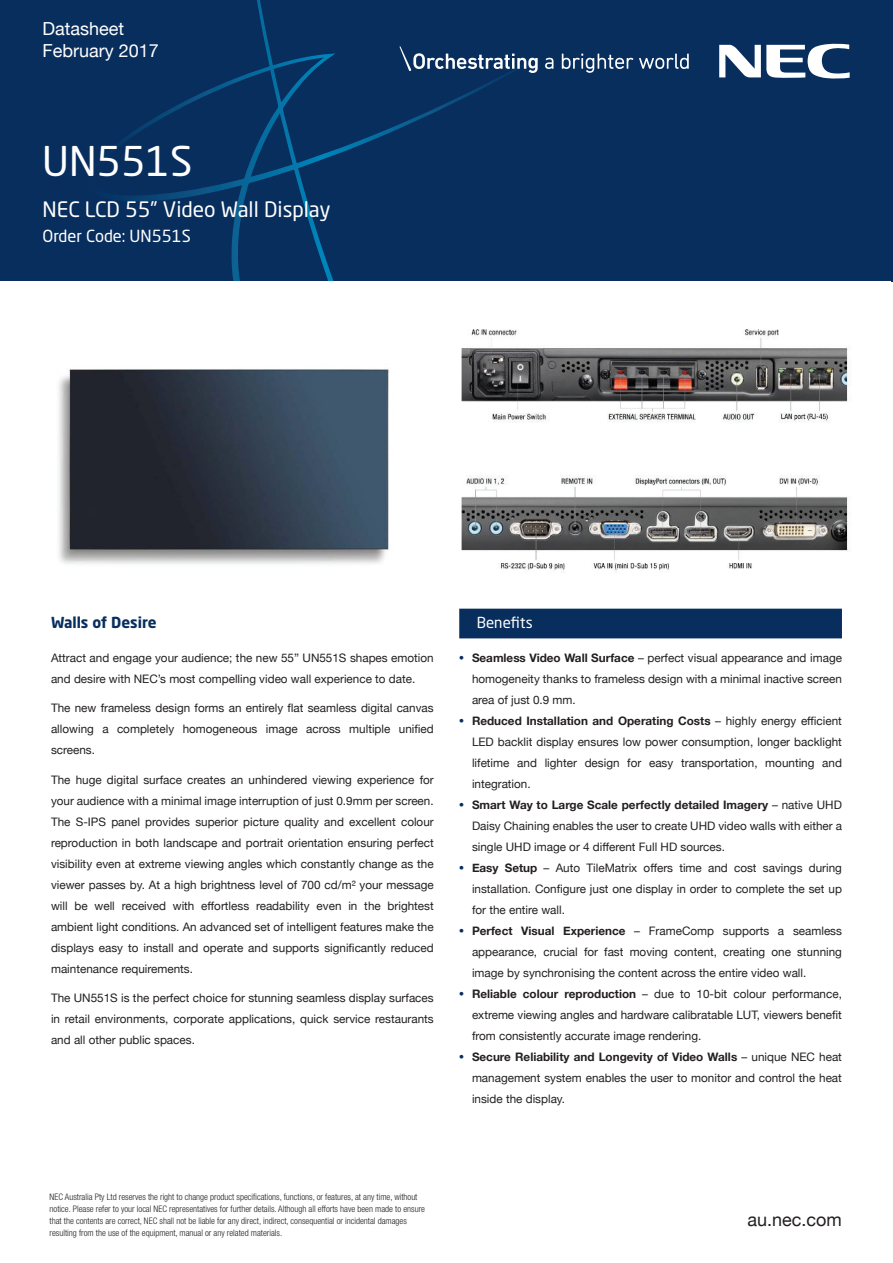
<style>
.page{position:relative;width:893px;height:1263px;background:#fff}
.page>*{position:absolute;margin:0;border:0;box-sizing:border-box;transform-origin:0 0}
.t1{font:40.5px "Neo Sans Std";color:#fff}
.t2{font:21px "Neo Sans Std";color:#fff}
.t3{font:18px/21.6px "Helvetica Neue";color:#fff}
.t4{font:18px "Helvetica Neue";color:#231f20}
.t5{font:16.5px "Neo Sans Std";color:#fff}
.t6{font:700 15px "Neo Sans Std";color:#082e5e}
.t7{font:15px "Neo Sans Std";color:#fff}
.t8{font:11.7px/21px "Helvetica Neue";color:#231f20;text-align:justify}
.t9{font:300 condensed 9px/12px "Helvetica Neue LT Std";color:#231f20}
.s1{font-family:"Neo Sans Std";color:#082e5e}
.s2{font-weight:700}
</style>
<div class="page">
<div style="left:0;top:0;width:893px;height:282px;background:#082e5e"></div>
<svg style="left:87px;top:0;width:454px;height:282px"></svg>
<svg style="left:719px;top:43px;width:131px;height:36px"></svg>
<svg style="left:545px;top:58px;width:8px;height:11px"></svg>
<svg style="left:562px;top:54px;width:71px;height:19px"></svg>
<svg style="left:639px;top:54px;width:50px;height:15px"></svg>
<svg style="left:399px;top:46px;width:139px;height:27px"></svg>
<div style="left:459px;top:609px;width:383px;height:29px;background:#082e5e"></div>
<img style="left:58px;top:369px;width:331px;height:195px">
<img style="left:461px;top:329px;width:390px;height:243px">
<h3 class="t3" style="left:42px;top:19px;width:118px">Datasheet<br>February 2017</h3>
<h1 class="t1" style="left:42px;top:136px;width:152px">UN551S</h1>
<h2 class="t2" style="left:42px;top:197px;width:290px">NEC LCD 55” Video Wall Display</h2>
<h3 class="t5" style="left:42px;top:226px;width:150px">Order Code: UN551S</h3>
<p class="t6" style="left:51px;top:613px;width:107px">Walls of Desire</p>
<p class="t8" style="left:51px;top:647px;width:384px">Attract and engage your audience; the new 55” UN551S shapes emotion and desire with NEC’s most compelling video wall experience to date.</p>
<p class="t8" style="left:51px;top:698px;width:384px">The new frameless design forms an entirely flat seamless digital canvas allowing a completely homogeneous image across multiple unified screens.</p>
<p class="t8" style="left:51px;top:769px;width:384px">The huge digital surface creates an unhindered viewing experience for your audience with a minimal image interruption of just 0.9mm per screen.<br>The S-IPS panel provides superior picture quality and excellent colour reproduction in both landscape and portrait orientation ensuring perfect visibility even at extreme viewing angles which constantly change as the viewer passes by. At a high brightness level of 700 cd/m² your message will be well received with effortless readability even in the brightest ambient light conditions. An advanced set of intelligent features make the displays easy to install and operate and supports significantly reduced maintenance requirements.</p>
<p class="t8" style="left:51px;top:988px;width:384px">The UN551S is the perfect choice for stunning seamless display surfaces in retail environments, corporate applications, quick service restaurants and all other public spaces.</p>
<p class="t7" style="left:477px;top:613px;width:57px">Benefits</p>
<p class="t8" style="left:472px;top:647px;width:371px;text-indent:-13px"><span class="s1">•</span> <span class="s2">Seamless Video Wall Surface</span> – perfect visual appearance and image homogeneity thanks to frameless design with a minimal inactive screen area of just 0.9 mm.</p>
<p class="t8" style="left:472px;top:710px;width:371px;text-indent:-13px"><span class="s1">•</span> <span class="s2">Reduced Installation and Operating Costs</span> – highly energy efficient LED backlit display ensures low power consumption, longer backlight lifetime and lighter design for easy transportation, mounting and integration.</p>
<p class="t8" style="left:472px;top:794px;width:371px;text-indent:-13px"><span class="s1">•</span> <span class="s2">Smart Way to Large Scale perfectly detailed Imagery</span> – native UHD Daisy Chaining enables the user to create UHD video walls with either a single UHD image or 4 different Full HD sources.</p>
<p class="t8" style="left:472px;top:857px;width:371px;text-indent:-13px"><span class="s1">•</span> <span class="s2">Easy Setup</span> – Auto TileMatrix offers time and cost savings during installation. Configure just one display in order to complete the set up for the entire wall.</p>
<p class="t8" style="left:472px;top:920px;width:371px;text-indent:-13px"><span class="s1">•</span> <span class="s2">Perfect Visual Experience</span> – FrameComp supports a seamless appearance, crucial for fast moving content, creating one stunning image by synchronising the content across the entire video wall.</p>
<p class="t8" style="left:472px;top:984px;width:371px;text-indent:-13px"><span class="s1">•</span> <span class="s2">Reliable colour reproduction</span> – due to 10-bit colour performance, extreme viewing angles and hardware calibratable LUT, viewers benefit from consistently accurate image rendering.</p>
<p class="t8" style="left:472px;top:1047px;width:371px;text-indent:-13px"><span class="s1">•</span> <span class="s2">Secure Reliability and Longevity of Video Walls</span> – unique NEC heat management system enables the user to monitor and control the heat inside the display.</p>
<p class="t9" style="left:50px;top:1191px;width:377px">NEC Australia Pty Ltd reserves the right to change product specifications, functions, or features, at any time, without notice. Please refer to your local NEC representatives for further details. Although all efforts have been made to ensure that the contents are correct, NEC shall not be liable for any direct, indirect, consequential or incidental damages resulting from the use of the equipment, manual or any related materials.</p>
<h3 class="t4" style="left:748px;top:1207px;width:96px">au.nec.com</h3>
</div>
